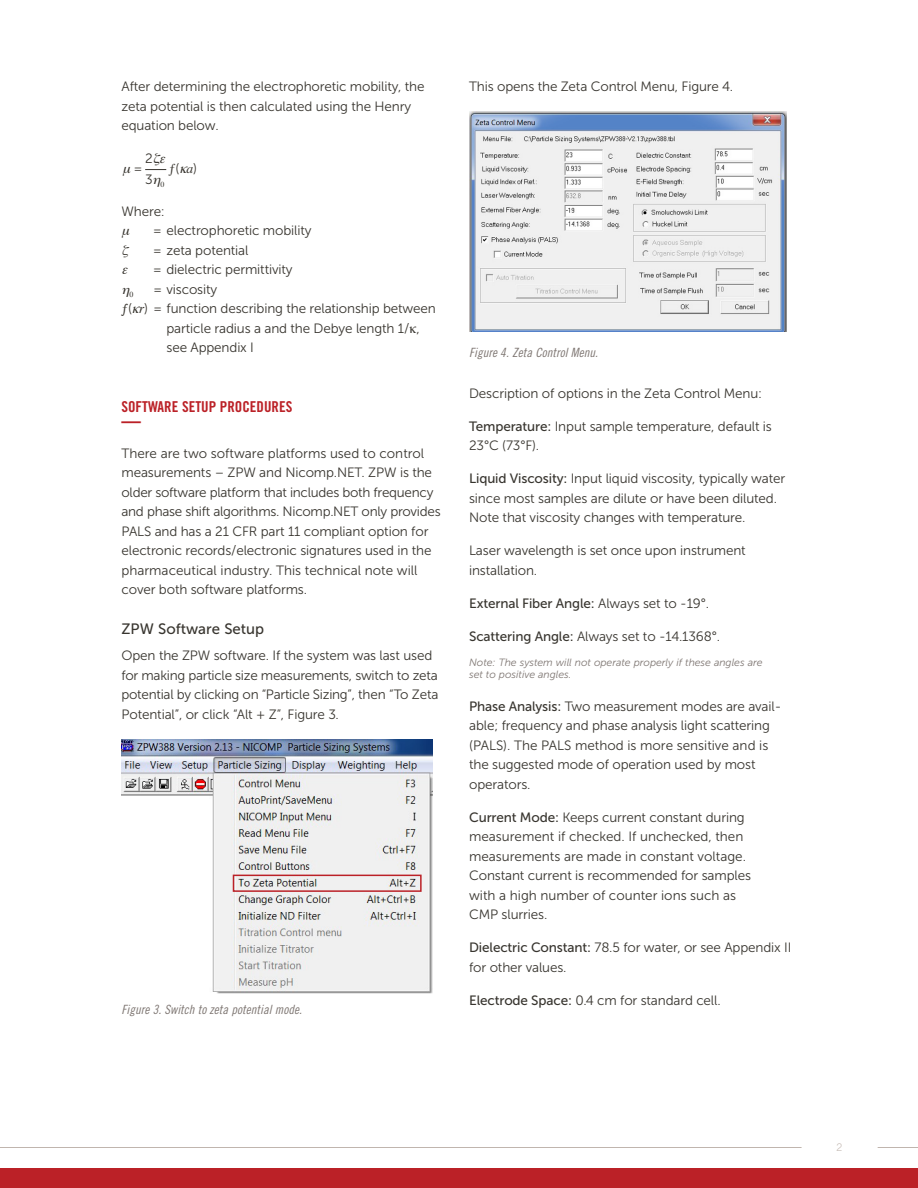
<style>
.page{position:relative;width:918px;height:1188px;background:#fff}
.page>*{position:absolute;margin:0;border:0;box-sizing:border-box;transform-origin:0 0}
.t1{font:700 expanded 20.25px "Trade Gothic LT Std";color:#bb2127;scale:.96 1}
.t2{font:15px "Trade Gothic LT Std Bd Cn 20";color:#bb2127}
.t3{font:15px "Museo Sans 500";color:#38352f}
.t4{font:13.5px/19.5px "Museo Sans 300";letter-spacing:-.01em;color:#38352f}
.t5{font:13.5px "Museo Sans 500";letter-spacing:-.01em;color:#38352f}
.t6{font:12.75px "Trade Gothic LT Std Cn 18 Obl";letter-spacing:.005em;color:#7e7672}
.t7{font:italic 10.5px/11.7px "Museo Sans 300";letter-spacing:-.005em;color:#7e7672}
.t8{font:300 10.5px "Trade Gothic LT Std";color:#c0b5ae}
.s1{font-family:"Times";font-style:italic}
.s2{font-family:"Museo Sans 500"}
.s3{font-family:"Museo Sans 300"}
</style>
<div class="page">
<div style="left:0;top:1168px;width:918px;height:20px;background:#bb2127"></div>
<hr style="left:878px;top:1147px;width:40px;height:1px;background:#c0b5ae">
<hr style="left:0;top:1147px;width:802px;height:1px;background:#c0b5ae">
<img style="left:122px;top:740px;width:310px;height:254px">
<div style="left:233px;top:875px;width:189px;height:17px;border:2px solid #bb2127"></div>
<img style="left:469px;top:112px;width:317px;height:219px">
<svg style="left:145px;top:169px;width:22px;height:2px"></svg>
<p class="t4" style="left:122px;top:77px;width:304px">After determining the electrophoretic mobility, the zeta potential is then calculated using the Henry equation below.</p>
<p class="t4" style="left:145px;top:149px;width:9px">2</p>
<p class="t4" style="left:133px;top:159px;width:11px">=</p>
<p class="t4" style="left:145px;top:170px;width:9px">3</p>
<p class="t4" style="left:176px;top:159px;width:23px">( <span class="s1">a</span>)</p>
<p class="t4" style="left:122px;top:201px;width:45px">Where:</p>
<p class="t4" style="left:153px;top:221px;width:160px">= electrophoretic mobility</p>
<p class="t4" style="left:153px;top:240px;width:97px">= zeta potential</p>
<p class="t4" style="left:153px;top:260px;width:141px">= dielectric permittivity</p>
<p class="t4" style="left:153px;top:279px;width:66px">= viscosity</p>
<p class="t4" style="left:128px;top:299px;width:309px">( <span class="s1">r</span>) = function describing the relationship between</p>
<p class="t4" style="left:166px;top:318px;width:255px">particle radius a and the Debye length 1/ ,</p>
<p class="t4" style="left:166px;top:338px;width:89px">see Appendix I</p>
<p class="t2" style="left:122px;top:397px;width:172px">SOFTWARE SETUP PROCEDURES</p>
<h1 class="t1" style="left:122px;top:408px;width:22px">—</h1>
<p class="t4" style="left:122px;top:443px;width:321px">There are two software platforms used to control measurements – ZPW and Nicomp.NET. ZPW is the older software platform that includes both frequency and phase shift algorithms. Nicomp.NET only provides PALS and has a 21 CFR part 11 compliant option for electronic records/electronic signatures used in the pharmaceutical industry. This technical note will cover both software platforms.</p>
<p class="t3" style="left:122px;top:621px;width:144px">ZPW Software Setup</p>
<p class="t4" style="left:122px;top:646px;width:319px">Open the ZPW software. If the system was last used for making particle size measurements, switch to zeta potential by clicking on “Particle Sizing”, then “To Zeta Potential”, or click “Alt + Z”, Figure 3.</p>
<p class="t6" style="left:122px;top:1002px;width:182px">Figure 3. Switch to zeta potential mode.</p>
<p class="t4" style="left:469px;top:77px;width:266px">This opens the Zeta Control Menu, Figure 4.</p>
<p class="t6" style="left:469px;top:345px;width:130px">Figure 4. Zeta Control Menu.</p>
<p class="t4" style="left:469px;top:384px;width:295px">Description of options in the Zeta Control Menu:</p>
<p class="t4" style="left:469px;top:417px;width:304px"><span class="s2">Temperature:</span> Input sample temperature, default is<br>23°C (73°F).</p>
<p class="t4" style="left:469px;top:469px;width:318px"><span class="s2">Liquid Viscosity:</span> Input liquid viscosity, typically water since most samples are dilute or have been diluted.<br>Note that viscosity changes with temperature.</p>
<p class="t4" style="left:469px;top:541px;width:278px">Laser wavelength is set once upon instrument installation.</p>
<p class="t5" style="left:469px;top:596px;width:242px">External Fiber Angle: <span class="s3">Always set to -19°.</span></p>
<p class="t4" style="left:469px;top:627px;width:253px"><span class="s2">Scattering Angle:</span> Always set to -14.1368°.</p>
<p class="t7" style="left:469px;top:657px;width:295px">Note: The system will not operate properly if these angles are set to positive angles.</p>
<p class="t4" style="left:469px;top:696px;width:314px"><span class="s2">Phase Analysis:</span> Two measurement modes are avail&shy;able; frequency and phase analysis light scattering (PALS). The PALS method is more sensitive and is the suggested mode of operation used by most operators.</p>
<p class="t4" style="left:469px;top:807px;width:283px"><span class="s2">Current Mode:</span> Keeps current constant during measurement if checked. If unchecked, then measurements are made in constant voltage.<br>Constant current is recommended for samples with a high number of counter ions such as CMP slurries.</p>
<p class="t4" style="left:469px;top:938px;width:324px"><span class="s2">Dielectric Constant:</span> 78.5 for water, or see Appendix II for other values.</p>
<p class="t4" style="left:469px;top:990px;width:253px"><span class="s2">Electrode Space:</span> 0.4 cm for standard cell.</p>
<p class="t8" style="left:837px;top:1141px;width:7px">2</p>
</div>
